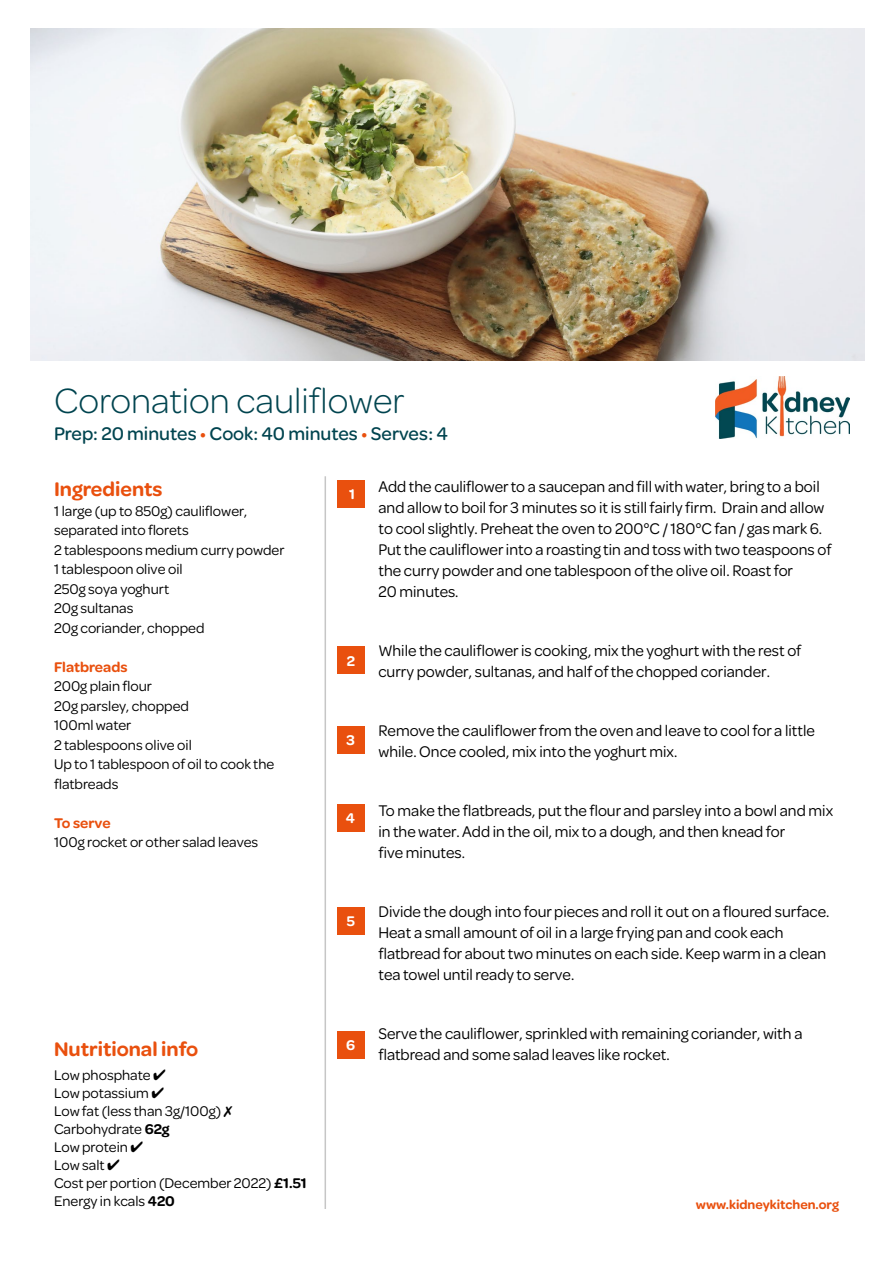
<style>
.page{position:relative;width:893px;height:1263px;background:#fff}
.page>*{position:absolute;margin:0;border:0;box-sizing:border-box;transform-origin:0 0}
.t1{font:300 37.5px "Omnes";color:#00444f}
.t2{font:600 21px "Omnes";color:#e9500e}
.t3{font:500 19.5px "Omnes";color:#00444f}
.t4{font:16.5px/21px "Omnes";color:#000}
.t5{font:15px/19.5px "Omnes";color:#000}
.t6{font:600 15px "Omnes";color:#e9500e}
.t7{font:600 15px "Omnes";color:#fff}
.t8{font:600 13.5px "Omnes";color:#e9500e}
.s1{color:#e9500e}
.s2{font-weight:600}
</style>
<div class="page">
<img style="left:30px;top:29px;width:834px;height:331px">
<img style="left:716px;top:376px;width:133px;height:63px">
<hr style="left:325px;top:476px;width:1px;height:733px;background:#c6c6c6">
<div style="left:337px;top:804px;width:28px;height:28px;background:#e9500e"></div>
<div style="left:337px;top:726px;width:28px;height:28px;background:#e9500e"></div>
<div style="left:337px;top:646px;width:28px;height:28px;background:#e9500e"></div>
<div style="left:337px;top:480px;width:28px;height:28px;background:#e9500e"></div>
<div style="left:337px;top:907px;width:28px;height:27px;background:#e9500e"></div>
<div style="left:337px;top:1031px;width:28px;height:28px;background:#e9500e"></div>
<h1 class="t1" style="left:54px;top:376px;width:352px">Coronation cauliflower</h1>
<p class="t3" style="left:54px;top:420px;width:395px">Prep: 20 minutes <span class="s1">•</span> Cook: 40 minutes <span class="s1">•</span> Serves: 4</p>
<p class="t4" style="left:378px;top:475px;width:455px">Add the cauliflower to a saucepan and fill with water, bring to a boil and allow to boil for 3 minutes so it is still fairly firm. Drain and allow to cool slightly. Preheat the oven to 200°C / 180°C fan / gas mark 6.<br>Put the cauliflower into a roasting tin and toss with two teaspoons of the curry powder and one tablespoon of the olive oil. Roast for<br>20 minutes.</p>
<p class="t2" style="left:54px;top:475px;width:110px">Ingredients</p>
<p class="t5" style="left:54px;top:500px;width:232px">1 large (up to 850g) cauliflower, separated into florets<br>2 tablespoons medium curry powder<br>1 tablespoon olive oil<br>250g soya yoghurt<br>20g sultanas<br>20g coriander, chopped</p>
<p class="t6" style="left:54px;top:656px;width:75px">Flatbreads</p>
<p class="t5" style="left:54px;top:675px;width:222px">200g plain flour<br>20g parsley, chopped<br>100ml water<br>2 tablespoons olive oil<br>Up to 1 tablespoon of oil to cook the flatbreads</p>
<p class="t6" style="left:54px;top:812px;width:58px">To serve</p>
<p class="t5" style="left:54px;top:831px;width:206px">100g rocket or other salad leaves</p>
<p class="t7" style="left:349px;top:484px;width:7px">1</p>
<p class="t4" style="left:378px;top:639px;width:425px">While the cauliflower is cooking, mix the yoghurt with the rest of curry powder, sultanas, and half of the chopped coriander.</p>
<p class="t7" style="left:347px;top:650px;width:10px">2</p>
<p class="t4" style="left:378px;top:719px;width:438px">Remove the cauliflower from the oven and leave to cool for a little while. Once cooled, mix into the yoghurt mix.</p>
<p class="t7" style="left:347px;top:730px;width:10px">3</p>
<p class="t4" style="left:378px;top:799px;width:456px">To make the flatbreads, put the flour and parsley into a bowl and mix in the water. Add in the oil, mix to a dough, and then knead for<br>five minutes.</p>
<p class="t7" style="left:346px;top:808px;width:11px">4</p>
<p class="t7" style="left:347px;top:911px;width:10px">5</p>
<p class="t4" style="left:378px;top:900px;width:452px">Divide the dough into four pieces and roll it out on a floured surface.<br>Heat a small amount of oil in a large frying pan and cook each flatbread for about two minutes on each side. Keep warm in a clean tea towel until ready to serve.</p>
<p class="t4" style="left:378px;top:1022px;width:426px">Serve the cauliflower, sprinkled with remaining coriander, with a</p>
<p class="t7" style="left:346px;top:1034px;width:11px">6</p>
<p class="t2" style="left:54px;top:1034px;width:146px">Nutritional info</p>
<p class="t4" style="left:378px;top:1043px;width:293px">flatbread and some salad leaves like rocket.</p>
<p class="t5" style="left:54px;top:1065px;width:254px;line-height:18px">Low phosphate ✔<br>Low potassium ✔<br>Low fat (less than 3g/100g) ✗<br>Carbohydrate <span class="s2">62g<br></span>Low protein ✔<br>Low salt ✔<br>Cost per portion (December 2022) <span class="s2">£1.51<br></span>Energy in kcals <span class="s2">420</span></p>
<p class="t8" style="left:696px;top:1195px;width:145px">www.kidneykitchen.org</p>
</div>
